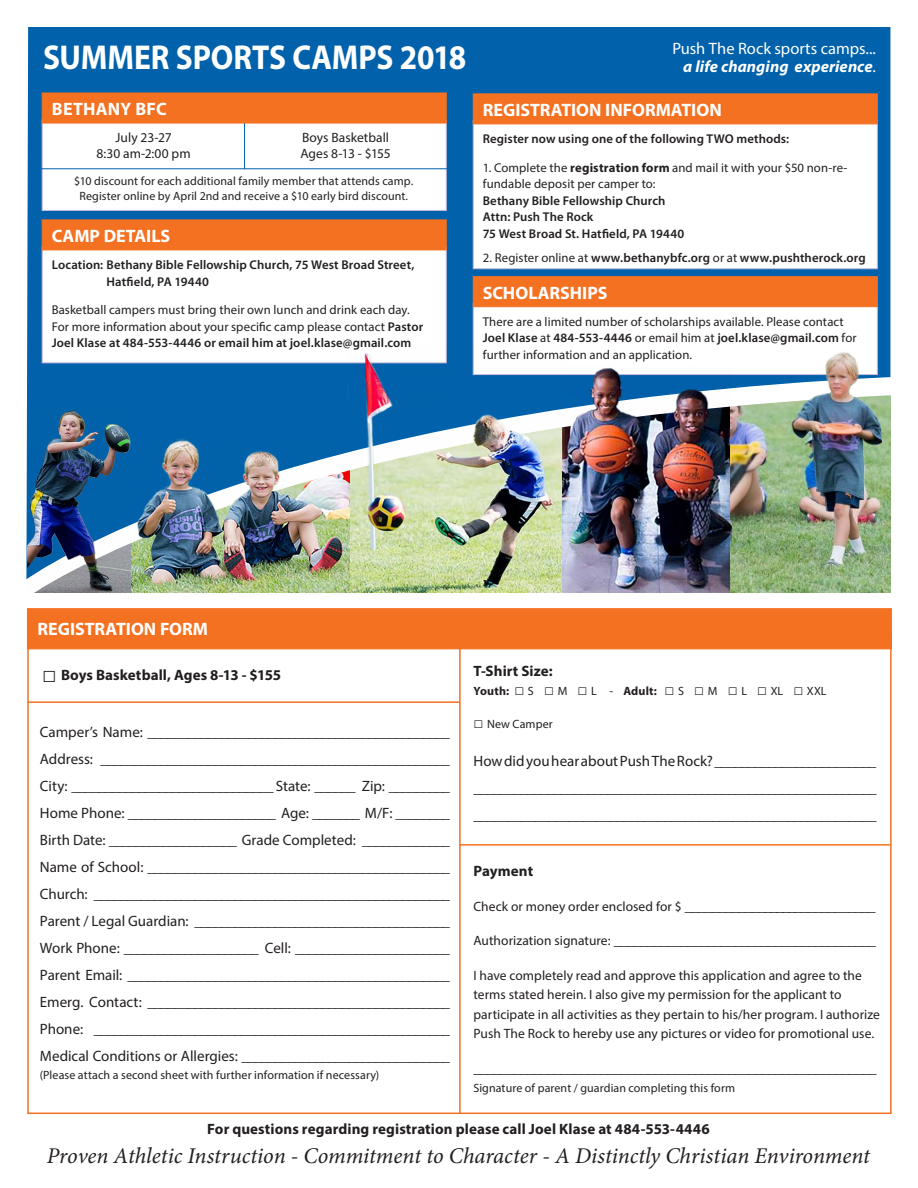
<style>
.page{position:relative;width:918px;height:1188px;background:#fff}
.page>*{position:absolute;margin:0;border:0;box-sizing:border-box;transform-origin:0 0}
.t1{font:700 34.65px "Myriad Pro";letter-spacing:-.005em;color:#fff;scale:.91 1}
.t2{font:italic 22.5px "Minion Pro";letter-spacing:-.005em;color:#231f20}
.t3{font:700 18px "Myriad Pro";color:#fff}
.t4{font:16.5px "Myriad Pro";letter-spacing:-.005em;color:#fff}
.t5{font:italic 700 16.5px "Myriad Pro";letter-spacing:.005em;color:#fff}
.t6{font:15px/27px "Myriad Pro";color:#231f20;text-align:justify}
.t7{font:700 15px "Myriad Pro";letter-spacing:.005em;color:#231f20}
.t8{font:13.5px/19.5px "Myriad Pro";letter-spacing:.005em;color:#231f20}
.t9{font:12.75px/16.5px "Myriad Pro";letter-spacing:.005em;color:#231f20}
.t10{font:600 12.75px/16.5px "Myriad Pro";letter-spacing:.01em;color:#231f20}
.t11{font:12px/15px "Myriad Pro";letter-spacing:.005em;color:#231f20;text-align:center}
.t12{font:700 12px "Myriad Pro";letter-spacing:.015em;color:#231f20}
.s1{font-weight:600}
.s2{font-weight:400;font-style:normal}
.s3{font-weight:700}
.s4{font-weight:400}
.s5{font-family:"Arial";font-weight:400;font-size:16.5px}
.s6{font-family:"Arial";font-size:16.5px}
.s7{font-family:"Arial";font-weight:400;font-size:24px}
.s8{font-size:15px}
.s9{font-size:13.5px}
</style>
<div class="page">
<svg style="left:26px;top:27px;width:864px;height:552px;background:#0d66aa"></svg>
<div style="left:473px;top:303px;width:405px;height:72px;background:#fff;border:1px solid #cabcdb"></div>
<img style="left:563px;top:368px;width:169px;height:225px">
<img style="left:742px;top:341px;width:149px;height:252px">
<div style="left:473px;top:276px;width:405px;height:31px;background:#f37121;border:1px solid #f37121"></div>
<div style="left:27px;top:635px;width:865px;height:479px;background:#fff;border:2px solid #f37121"></div>
<div style="left:42px;top:247px;width:404px;height:116px;background:#fff;border:1px solid #cabcdb"></div>
<div style="left:473px;top:120px;width:405px;height:149px;background:#fff;border:1px solid #cabcdb"></div>
<div style="left:27px;top:608px;width:865px;height:41px;background:#f37121;border:1px solid #f37121"></div>
<div style="left:42px;top:220px;width:404px;height:30px;background:#f37121"></div>
<div style="left:473px;top:94px;width:405px;height:30px;background:#f37121"></div>
<hr style="left:459px;top:645px;width:2px;height:468px;background:#f37121">
<hr style="left:27px;top:701px;width:433px;height:2px;background:#f37121">
<hr style="left:459px;top:844px;width:431px;height:2px;background:#f37121">
<img style="left:28px;top:393px;width:103px;height:200px">
<img style="left:348px;top:345px;width:215px;height:246px">
<img style="left:133px;top:426px;width:217px;height:165px">
<div style="left:42px;top:120px;width:404px;height:91px;background:#fff;border:1px solid #cabcdb"></div>
<hr style="left:244px;top:115px;width:1px;height:54px;background:#0161aa">
<hr style="left:39px;top:168px;width:412px;height:1px;background:#0161aa">
<div style="left:42px;top:93px;width:404px;height:30px;background:#f37121"></div>
<h1 class="t1" style="left:43px;top:35px;width:467px">SUMMER SPORTS CAMPS 2018</h1>
<p class="t3" style="left:52px;top:97px;width:116px">BETHANY BFC</p>
<p class="t8" style="left:97px;top:129px;width:96px;line-height:16.5px;text-align:center">July 23-27<br>8:30 am-2:00 pm</p>
<p class="t8" style="left:300px;top:129px;width:92px;line-height:16.5px">Boys Basketball<br>Ages 8-13 - $155</p>
<p class="t11" style="left:74px;top:173px;width:340px">$10 discount for each additional family member that attends camp.<br>Register online by April 2nd and receive a $10 early bird discount.</p>
<p class="t3" style="left:52px;top:224px;width:120px">CAMP DETAILS</p>
<p class="t10" style="left:52px;top:256px;width:364px">Location: Bethany Bible Fellowship Church, 75 West Broad Street,</p>
<p class="t9" style="left:52px;top:302px;width:373px">Basketball campers must bring their own lunch and drink each day.<br>For more information about your specific camp please contact <span class="s1">Pastor<br>Joel Klase at 484-553-4446 or email him at joel.klase@gmail.com</span></p>
<p class="t10" style="left:107px;top:273px;width:104px">Hatfield, PA 19440</p>
<p class="t4" style="left:672px;top:39px;width:205px">Push The Rock sports camps...</p>
<p class="t5" style="left:683px;top:56px;width:194px">a life changing experience<span class="s2">.</span></p>
<p class="t3" style="left:483px;top:98px;width:241px">REGISTRATION INFORMATION</p>
<p class="t10" style="left:483px;top:130px;width:308px">Register now using one of the following TWO methods:</p>
<p class="t9" style="left:483px;top:159px;width:366px">1. Complete the <span class="s3">registration form</span> and mail it with your $50 non-re&shy;fundable deposit per camper to:</p>
<p class="t10" style="left:483px;top:192px;width:203px">Bethany Bible Fellowship Church<br>Attn: Push The Rock<br>75 West Broad St. Hatfield, PA 19440</p>
<p class="t10" style="left:483px;top:249px;width:384px"><span class="s4">2. Register online at</span> www.bethanybfc.org <span class="s4">or at</span> www.pushtherock.org</p>
<p class="t3" style="left:483px;top:281px;width:126px">SCHOLARSHIPS</p>
<p class="t9" style="left:483px;top:313px;width:375px">There are a limited number of scholarships available. Please contact<br><span class="s1">Joel Klase</span> at <span class="s1">484-553-4446</span> or email him at <span class="s1">joel.klase@gmail.com</span> for further information and an application.</p>
<p class="t3" style="left:38px;top:617px;width:172px">REGISTRATION FORM</p>
<p class="t7" style="left:473px;top:661px;width:81px">T-Shirt Size:</p>
<p class="t12" style="left:473px;top:683px;width:355px">Youth: <span class="s5">□</span> <span class="s4">S</span> <span class="s5">□</span> <span class="s4">M</span> <span class="s5">□</span> <span class="s4">L -</span> Adult: <span class="s5">□</span> <span class="s4">S</span> <span class="s5">□</span> <span class="s4">M</span> <span class="s5">□</span> <span class="s4">L</span> <span class="s5">□</span> <span class="s4">XL</span> <span class="s5">□</span> <span class="s4">XXL</span></p>
<p class="t11" style="left:473px;top:716px;width:81px"><span class="s6">□</span> New Camper</p>
<p class="t6" style="left:473px;top:747px;width:405px">How did you hear about Push The Rock? ________________________ ____________________________________________________________ ___________________________________________________________</p>
<p class="t7" style="left:42px;top:665px;width:241px"><span class="s7">□</span> Boys Basketball, Ages 8-13 - $155</p>
<p class="t6" style="left:40px;top:718px;width:412px">Camper’s Name: _____________________________________________ Address: ____________________________________________________ City: ______________________________ State: ______ Zip: _________ Home Phone: ______________________ Age: _______ M/F: ________ Birth Date: ___________________ Grade Completed: _____________ Name of School: _____________________________________________ Church: _____________________________________________________ Parent / Legal Guardian: ______________________________________ Work Phone: ____________________ Cell: _______________________ Parent Email: ________________________________________________ Emerg. Contact: _____________________________________________ Phone: _____________________________________________________ Medical Conditions or Allergies: _______________________________</p>
<p class="t11" style="left:40px;top:1067px;width:341px">(Please attach a second sheet with further information if necessary)</p>
<p class="t7" style="left:473px;top:861px;width:61px">Payment</p>
<p class="t8" style="left:473px;top:896px;width:404px">Check or money order enclosed for $ <span class="s8">_____________________________</span></p>
<p class="t6" style="left:473px;top:927px;width:404px"><span class="s9">Authorization signature:</span> _______________________________________</p>
<p class="t8" style="left:473px;top:965px;width:408px">I have completely read and approve this application and agree to the terms stated herein. I also give my permission for the applicant to participate in all activities as they pertain to his/her program. I authorize Push The Rock to hereby use any pictures or video for promotional use.</p>
<p class="t6" style="left:473px;top:1054px;width:405px">____________________________________________________________</p>
<p class="t11" style="left:473px;top:1081px;width:263px">Signature of parent / guardian completing this form</p>
<p class="t7" style="left:207px;top:1120px;width:504px">For questions regarding registration please call Joel Klase at 484-553-4446</p>
<h2 class="t2" style="left:47px;top:1140px;width:825px">Proven Athletic Instruction - Commitment to Character - A Distinctly Christian Environment</h2>
</div>
